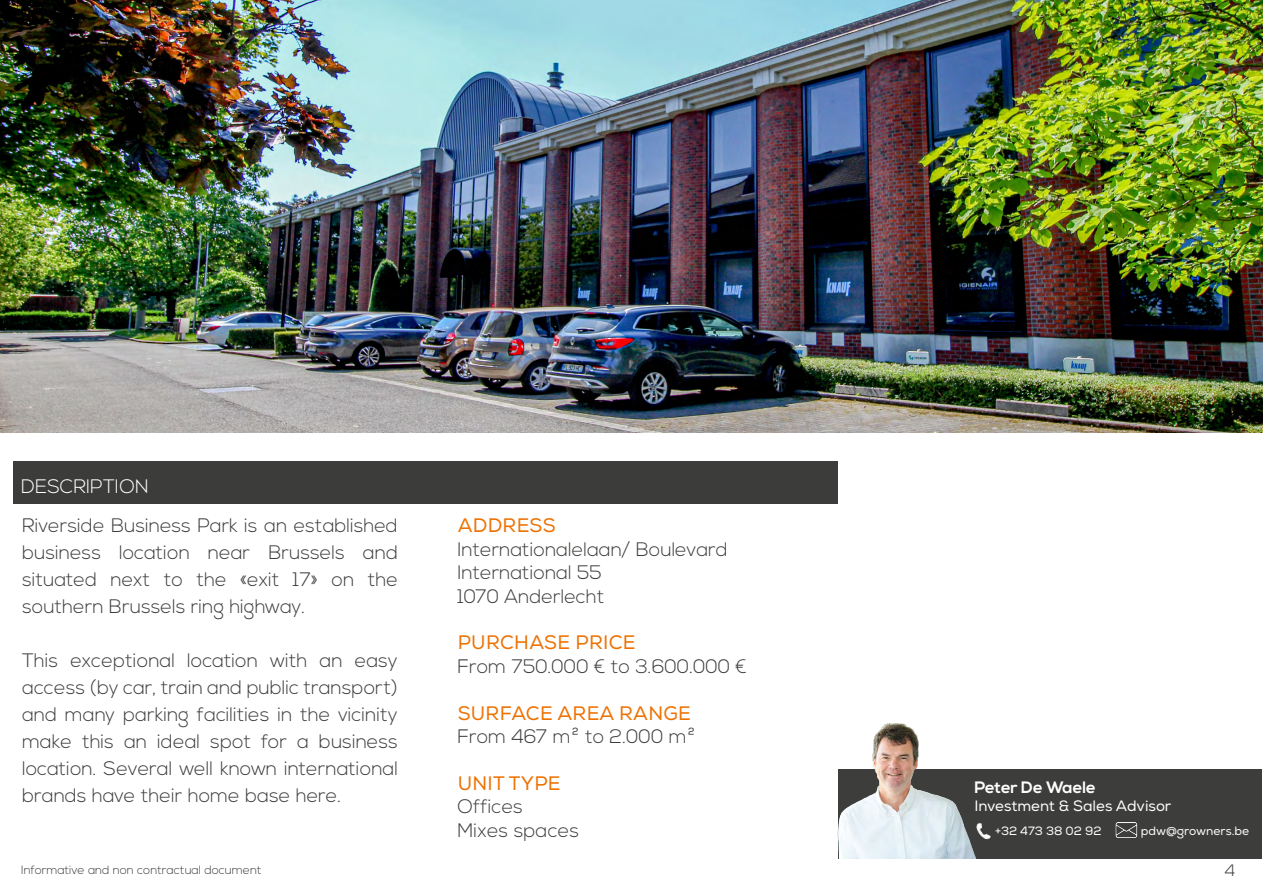
<style>
.page{position:relative;width:1263px;height:893px;background:#fff}
.page>*{position:absolute;margin:0;border:0;box-sizing:border-box;transform-origin:0 0}
.t1{font:300 19.5px/27px "Nexa";color:#3c3c3b;text-align:justify}
.t2{font:19.5px "Nexa";letter-spacing:.015em;color:#ee7203}
.t3{font:300 19.5px "Nexa";color:#fff}
.t4{font:700 16.5px "Nexa";color:#fff}
.t5{font:300 16.5px "Nexa";color:#3c3c3b}
.t6{font:15px "Nexa";color:#fff}
.t7{font:300 12px "Nexa";color:#3c3c3b}
.t8{font:12px "Nexa";color:#fff}
</style>
<div class="page">
<div style="left:839px;top:769px;width:423px;height:90px;background:#3d3d3c"></div>
<img style="left:976px;top:823px;width:15px;height:17px">
<img style="left:1115px;top:822px;width:23px;height:16px">
<img style="left:837px;top:724px;width:139px;height:135px">
<img style="left:0;top:0;width:1263px;height:433px">
<div style="left:13px;top:461px;width:825px;height:43px;background:#3c3c3b"></div>
<p class="t3" style="left:21px;top:475px;width:129px">DESCRIPTION</p>
<p class="t1" style="left:22px;top:513px;width:377px">Riverside Business Park is an established business location near Brussels and situated next to the «exit 17» on the southern Brussels ring highway.</p>
<p class="t1" style="left:22px;top:648px;width:377px">This exceptional location with an easy access (by car, train and public transport) and many parking facilities in the vicinity make this an ideal spot for a business location. Several well known international brands have their home base here.</p>
<p class="t2" style="left:458px;top:514px;width:100px">ADDRESS</p>
<p class="t1" style="left:457px;top:538px;width:272px;line-height:23.4px;text-align:left">Internationalelaan/ Boulevard<br>International 55<br>1070 Anderlecht</p>
<p class="t2" style="left:458px;top:631px;width:179px">PURCHASE PRICE</p>
<p class="t1" style="left:457px;top:653px;width:291px">From 750.000 € to 3.600.000 €</p>
<p class="t2" style="left:458px;top:701px;width:235px">SURFACE AREA RANGE</p>
<p class="t1" style="left:457px;top:724px;width:240px">From 467 m² to 2.000 m²</p>
<p class="t2" style="left:458px;top:771px;width:104px">UNIT TYPE</p>
<p class="t1" style="left:457px;top:796px;width:123px;line-height:23.4px">Offices<br>Mixes spaces</p>
<p class="t4" style="left:974px;top:777px;width:123px">Peter De Waele</p>
<p class="t6" style="left:974px;top:796px;width:199px">Investment &amp; Sales Advisor</p>
<p class="t8" style="left:995px;top:824px;width:108px">+32 473 38 02 92</p>
<p class="t8" style="left:1141px;top:824px;width:110px">pdw@growners.be</p>
<p class="t7" style="left:21px;top:863px;width:242px">Informative and non contractual document</p>
<p class="t5" style="left:1225px;top:860px;width:12px">4</p>
</div>
